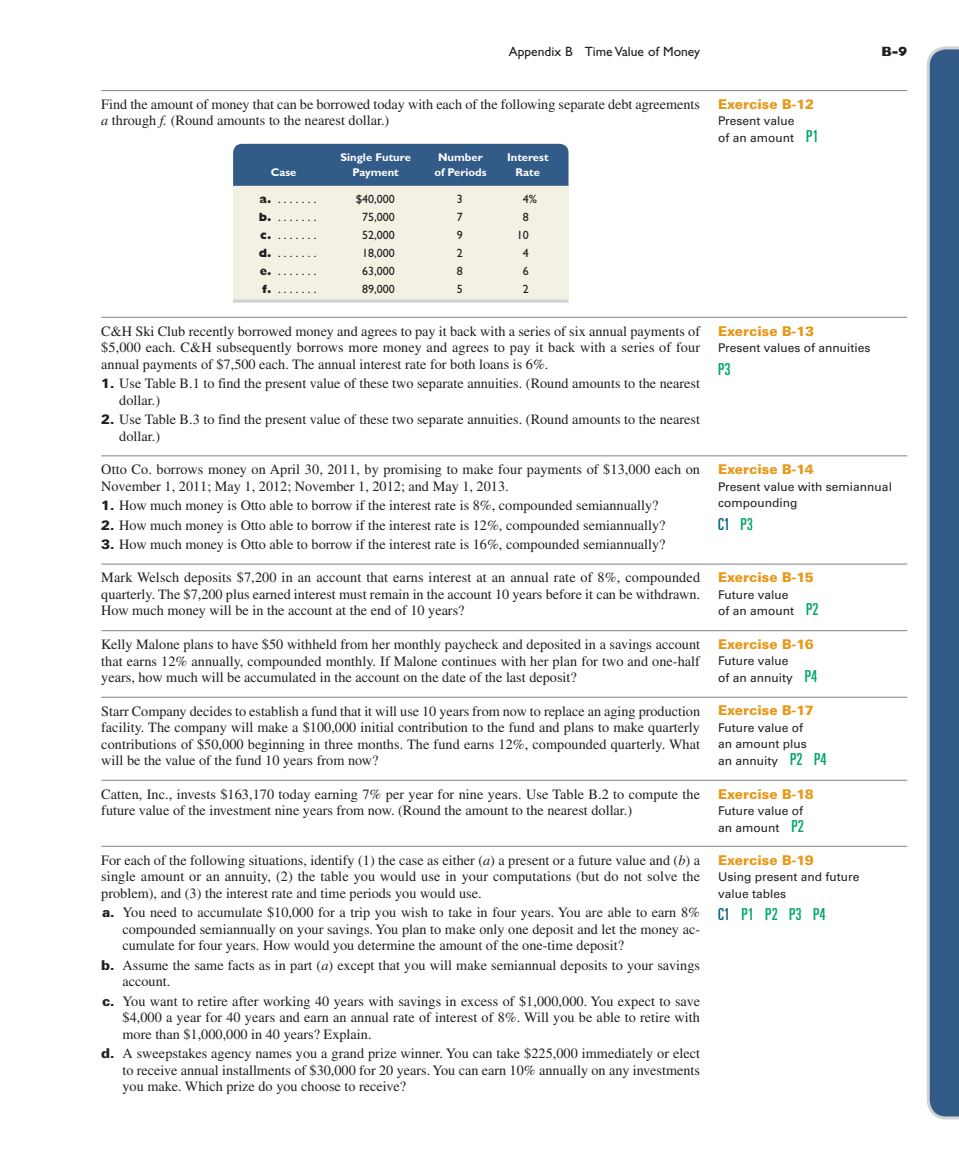
<style>
.page{position:relative;width:959px;height:1161px;background:#fff}
.page>*{position:absolute;margin:0;border:0;box-sizing:border-box;transform-origin:0 0}
.t1{font:ultra-condensed 16.5px "Univers LT Std";color:#00a665}
.t2{font:ultra-condensed 16.5px "Univers LT Std";color:#046380}
.t3{font:14.25px/16.5px "Times LT Std";color:#231f20;text-align:justify}
.t4{font:900 13.5px "Univers LT Std";color:#e89818}
.t5{font:13.5px "Gill Sans Std";color:#231f20}
.t6{font:800 13.5px "Gill Sans Std";color:#231f20}
.t7{font:12px/16.5px "Univers LT Std";color:#231f20}
.t8{font:12px "Gill Sans Std";color:#231f20}
.t9{font:700 11.25px "Gill Sans Std";color:#fff}
.s1{font-stretch:ultra-condensed;font-size:16.5px;color:#00a665}
.s2{font-style:italic}
.s3{font-weight:800}
.s4{font-family:"Univers LT Std";font-weight:900;font-size:13.5px}
.s5{color:#00a665}
.s6{color:#046380}
</style>
<div class="page">
<svg style="left:926px;top:46px;width:32px;height:1073px"></svg>
<hr style="left:101px;top:90px;width:806px;height:1px;background:#808285">
<div style="left:233px;top:183px;width:335px;height:119px;background:#f3f1e4"></div>
<div style="left:233px;top:144px;width:335px;height:42px;background:#325b88"></div>
<hr style="left:233px;top:300px;width:335px;height:3px;background:#d1d2d4">
<hr style="left:101px;top:317px;width:806px;height:1px;background:#808285">
<hr style="left:101px;top:456px;width:806px;height:1px;background:#808285">
<hr style="left:101px;top:564px;width:806px;height:1px;background:#808285">
<hr style="left:101px;top:630px;width:806px;height:1px;background:#808285">
<hr style="left:101px;top:697px;width:806px;height:1px;background:#808285">
<hr style="left:101px;top:780px;width:806px;height:1px;background:#808285">
<hr style="left:101px;top:846px;width:806px;height:1px;background:#808285">
<p class="t5" style="left:509px;top:47px;width:193px">Appendix B Time Value of Money</p>
<p class="t6" style="left:881px;top:47px;width:27px">B-9</p>
<p class="t4" style="left:718px;top:98px;width:97px">Exercise B-12</p>
<p class="t7" style="left:718px;top:113px;width:102px">Present value<br>of an amount <span class="s1">P1</span></p>
<p class="t3" style="left:101px;top:97px;width:600px">Find the amount of money that can be borrowed today with each of the following separate debt agreements <span class="s2">a</span> through <span class="s2">f.</span> (Round amounts to the nearest dollar.)</p>
<p class="t9" style="left:340px;top:153px;width:72px">Single Future</p>
<p class="t9" style="left:438px;top:153px;width:46px">Number</p>
<p class="t9" style="left:507px;top:153px;width:43px">Interest</p>
<p class="t9" style="left:271px;top:168px;width:27px">Case</p>
<p class="t9" style="left:352px;top:168px;width:48px">Payment</p>
<p class="t9" style="left:434px;top:168px;width:54px">of Periods</p>
<p class="t9" style="left:515px;top:168px;width:26px">Rate</p>
<p class="t8" style="left:259px;top:194px;width:58px"><span class="s3">a.</span> . . . . . . .</p>
<p class="t8" style="left:356px;top:194px;width:41px">$40,000</p>
<p class="t8" style="left:457px;top:194px;width:7px">3</p>
<p class="t8" style="left:523px;top:194px;width:16px">4%</p>
<p class="t8" style="left:259px;top:212px;width:59px"><span class="s3">b.</span> . . . . . . .</p>
<p class="t8" style="left:362px;top:212px;width:34px">75,000</p>
<p class="t8" style="left:457px;top:212px;width:7px">7</p>
<p class="t8" style="left:523px;top:212px;width:7px">8</p>
<p class="t8" style="left:260px;top:230px;width:58px"><span class="s3">c.</span> . . . . . . .</p>
<p class="t8" style="left:362px;top:230px;width:34px">52,000</p>
<p class="t8" style="left:457px;top:230px;width:7px">9</p>
<p class="t8" style="left:517px;top:230px;width:13px">10</p>
<p class="t8" style="left:259px;top:248px;width:59px"><span class="s3">d.</span> . . . . . . .</p>
<p class="t8" style="left:362px;top:248px;width:34px">18,000</p>
<p class="t8" style="left:457px;top:248px;width:7px">2</p>
<p class="t8" style="left:523px;top:248px;width:7px">4</p>
<p class="t8" style="left:260px;top:266px;width:58px"><span class="s3">e.</span> . . . . . . .</p>
<p class="t8" style="left:362px;top:266px;width:34px">63,000</p>
<p class="t8" style="left:457px;top:266px;width:7px">8</p>
<p class="t8" style="left:523px;top:266px;width:7px">6</p>
<p class="t8" style="left:262px;top:284px;width:56px"><span class="s3">f.</span> . . . . . . .</p>
<p class="t8" style="left:362px;top:284px;width:34px">89,000</p>
<p class="t8" style="left:457px;top:284px;width:7px">5</p>
<p class="t8" style="left:523px;top:284px;width:7px">2</p>
<p class="t3" style="left:101px;top:324px;width:600px">C&amp;H Ski Club recently borrowed money and agrees to pay it back with a series of six annual payments of $5,000 each. C&amp;H subsequently borrows more money and agrees to pay it back with a series of four annual payments of $7,500 each. The annual interest rate for both loans is 6%.</p>
<p class="t3" style="left:119px;top:377px;width:582px;text-indent:-18px"><span class="s4">1.</span> Use Table B.1 to find the present value of these two separate annuities. (Round amounts to the nearest dollar.)</p>
<p class="t3" style="left:119px;top:413px;width:582px;text-indent:-18px"><span class="s4">2.</span> Use Table B.3 to find the present value of these two separate annuities. (Round amounts to the nearest dollar.)</p>
<p class="t3" style="left:101px;top:463px;width:600px">Otto Co. borrows money on April 30, 2011, by promising to make four payments of $13,000 each on<br>November 1, 2011; May 1, 2012; November 1, 2012; and May 1, 2013.</p>
<p class="t3" style="left:101px;top:499px;width:558px"><span class="s4">1.</span> How much money is Otto able to borrow if the interest rate is 8%, compounded semiannually?</p>
<p class="t3" style="left:101px;top:518px;width:566px"><span class="s4">2.</span> How much money is Otto able to borrow if the interest rate is 12%, compounded semiannually?</p>
<p class="t3" style="left:101px;top:538px;width:566px"><span class="s4">3.</span> How much money is Otto able to borrow if the interest rate is 16%, compounded semiannually?</p>
<p class="t3" style="left:101px;top:571px;width:600px">Mark Welsch deposits $7,200 in an account that earns interest at an annual rate of 8%, compounded quarterly. The $7,200 plus earned interest must remain in the account 10 years before it can be withdrawn.<br>How much money will be in the account at the end of 10 years?</p>
<p class="t3" style="left:101px;top:637px;width:600px">Kelly Malone plans to have $50 withheld from her monthly paycheck and deposited in a savings account that earns 12% annually, compounded monthly. If Malone continues with her plan for two and one-half years, how much will be accumulated in the account on the date of the last deposit?</p>
<p class="t3" style="left:101px;top:704px;width:600px">Starr Company decides to establish a fund that it will use 10 years from now to replace an aging production facility. The company will make a $100,000 initial contribution to the fund and plans to make quarterly contributions of $50,000 beginning in three months. The fund earns 12%, compounded quarterly. What will be the value of the fund 10 years from now?</p>
<p class="t3" style="left:101px;top:787px;width:600px">Catten, Inc., invests $163,170 today earning 7% per year for nine years. Use Table B.2 to compute the future value of the investment nine years from now. (Round the amount to the nearest dollar.)</p>
<p class="t3" style="left:101px;top:853px;width:600px">For each of the following situations, identify (1) the case as either (<span class="s2">a</span>) a present or a future value and (<span class="s2">b</span>) a single amount or an annuity, (2) the table you would use in your computations (but do not solve the problem), and (3) the interest rate and time periods you would use.</p>
<p class="t3" style="left:122px;top:906px;width:579px;text-indent:-20px"><span class="s4">a.</span> You need to accumulate $10,000 for a trip you wish to take in four years. You are able to earn 8% compounded semiannually on your savings. You plan to make only one deposit and let the money ac&shy;cumulate for four years. How would you determine the amount of the one-time deposit?</p>
<p class="t3" style="left:122px;top:958px;width:579px;text-indent:-21px"><span class="s4">b.</span> Assume the same facts as in part (<span class="s2">a</span>) except that you will make semiannual deposits to your savings account.</p>
<p class="t3" style="left:122px;top:994px;width:579px;text-indent:-20px"><span class="s4">c.</span> You want to retire after working 40 years with savings in excess of $1,000,000. You expect to save $4,000 a year for 40 years and earn an annual rate of interest of 8%. Will you be able to retire with more than $1,000,000 in 40 years? Explain.</p>
<p class="t3" style="left:122px;top:1047px;width:579px;text-indent:-21px"><span class="s4">d.</span> A sweepstakes agency names you a grand prize winner. You can take $225,000 immediately or elect to receive annual installments of $30,000 for 20 years. You can earn 10% annually on any investments you make. Which prize do you choose to receive?</p>
<p class="t4" style="left:718px;top:325px;width:97px">Exercise B-13</p>
<p class="t7" style="left:718px;top:340px;width:154px">Present values of annuities</p>
<p class="t1" style="left:718px;top:362px;width:14px">P3</p>
<p class="t4" style="left:718px;top:464px;width:97px">Exercise B-14</p>
<p class="t7" style="left:718px;top:479px;width:175px">Present value with semiannual compounding</p>
<p class="t2" style="left:718px;top:517px;width:36px">C1 <span class="s5">P3</span></p>
<p class="t4" style="left:718px;top:572px;width:97px">Exercise B-15</p>
<p class="t7" style="left:718px;top:587px;width:102px">Future value<br>of an amount <span class="s1">P2</span></p>
<p class="t4" style="left:718px;top:638px;width:97px">Exercise B-16</p>
<p class="t7" style="left:718px;top:654px;width:101px">Future value<br>of an annuity <span class="s1">P4</span></p>
<p class="t4" style="left:718px;top:705px;width:97px">Exercise B-17</p>
<p class="t7" style="left:718px;top:720px;width:110px">Future value of<br>an amount plus<br>an annuity <span class="s1">P2 P4</span></p>
<p class="t4" style="left:718px;top:788px;width:97px">Exercise B-18</p>
<p class="t7" style="left:718px;top:803px;width:87px">Future value of an amount <span class="s1">P2</span></p>
<p class="t4" style="left:718px;top:854px;width:97px">Exercise B-19</p>
<p class="t7" style="left:718px;top:869px;width:143px">Using present and future value tables</p>
<p class="t1" style="left:718px;top:907px;width:109px"><span class="s6">C1</span> P1 P2 P3 P4</p>
</div>
